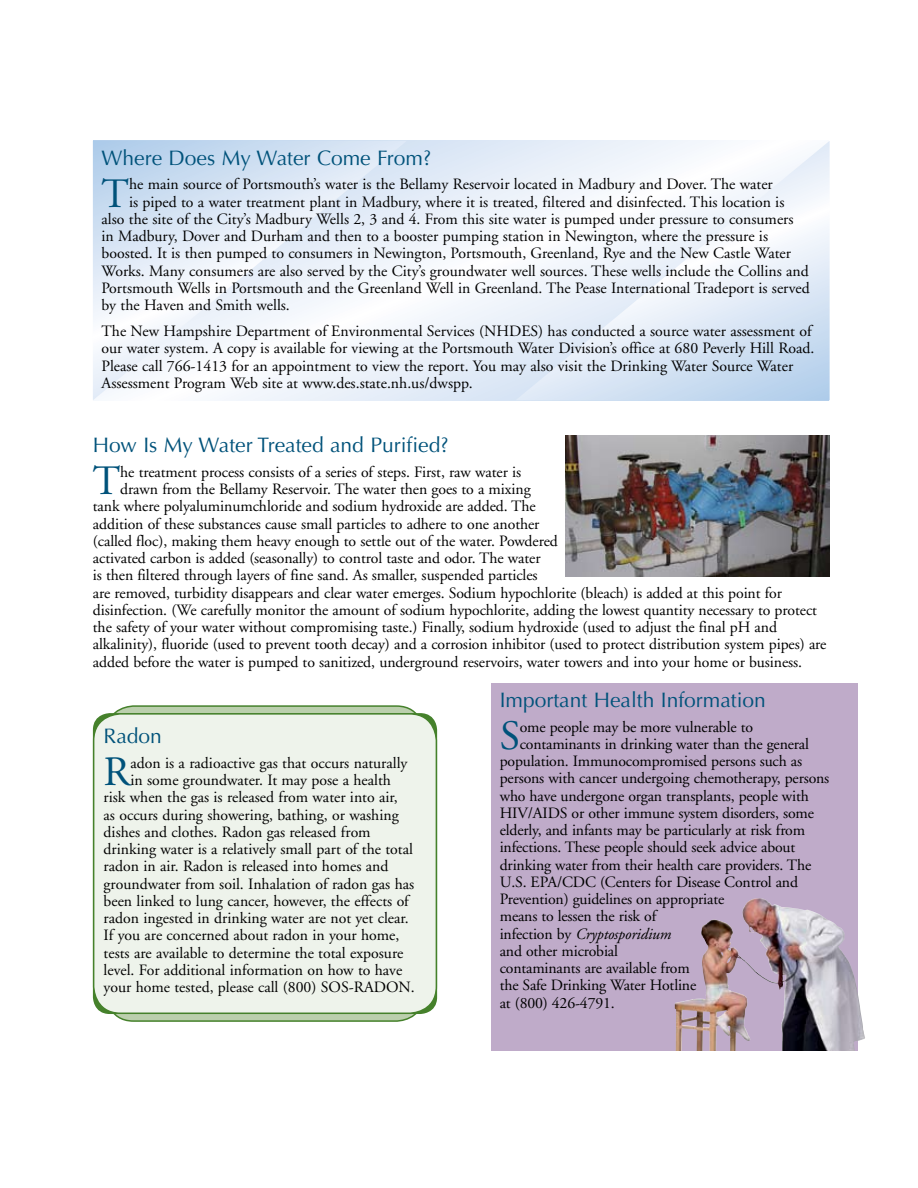
<style>
.page{position:relative;width:918px;height:1188px;background:#fff}
.page>*{position:absolute;margin:0;border:0;box-sizing:border-box;transform-origin:0 0}
.t1{font:41.7px "Adobe Garamond";color:#00527a}
.t2{font:21px "Optima";color:#00527a}
.t3{font:15.75px/17.2px "Adobe Garamond";letter-spacing:-.005em;color:#000}
.t4{font:italic 15.75px "Adobe Garamond";letter-spacing:-.01em;color:#000}
.s1{font-style:normal}
</style>
<div class="page">
<div style="left:107px;top:706px;width:316px;height:315px;background:#bbcfad;border-radius:27px"></div>
<div style="left:94px;top:714px;width:342px;height:299px;background:#eef3eb;border-radius:27px"></div>
<div style="left:93px;top:713px;width:344px;height:301px;border:2px solid #45812b;border-radius:27px"></div>
<svg style="left:407px;top:141px;width:109px;height:259px"></svg>
<svg style="left:93px;top:141px;width:314px;height:259px"></svg>
<svg style="left:516px;top:141px;width:314px;height:259px"></svg>
<div style="left:491px;top:683px;width:367px;height:367px;background:#bfabc9"></div>
<img style="left:566px;top:435px;width:264px;height:141px">
<img style="left:696px;top:957px;width:97px;height:93px">
<h2 class="t2" style="left:102px;top:145px;width:331px">Where Does My Water Come From?</h2>
<h1 class="t1" style="left:102px;top:171px;width:29px">T</h1>
<p class="t3" style="left:129px;top:176px;width:645px">he main source of Portsmouth’s water is the Bellamy Reservoir located in Madbury and Dover. The water</p>
<p class="t3" style="left:129px;top:194px;width:657px">is piped to a water treatment plant in Madbury, where it is treated, filtered and disinfected. This location is</p>
<p class="t3" style="left:102px;top:211px;width:694px">also the site of the City’s Madbury Wells 2, 3 and 4. From this site water is pumped under pressure to consumers</p>
<p class="t3" style="left:102px;top:228px;width:668px">in Madbury, Dover and Durham and then to a booster pumping station in Newington, where the pressure is</p>
<p class="t3" style="left:102px;top:245px;width:691px">boosted. It is then pumped to consumers in Newington, Portsmouth, Greenland, Rye and the New Castle Water</p>
<p class="t3" style="left:102px;top:263px;width:709px">Works. Many consumers are also served by the City’s groundwater well sources. These wells include the Collins and</p>
<p class="t3" style="left:102px;top:280px;width:710px">Portsmouth Wells in Portsmouth and the Greenland Well in Greenland. The Pease International Tradeport is served</p>
<p class="t3" style="left:102px;top:297px;width:190px">by the Haven and Smith wells.</p>
<p class="t3" style="left:102px;top:323px;width:714px">The New Hampshire Department of Environmental Services (NHDES) has conducted a source water assessment of our water system. A copy is available for viewing at the Portsmouth Water Division’s office at 680 Peverly Hill Road.<br>Please call 766-1413 for an appointment to view the report. You may also visit the Drinking Water Source Water Assessment Program Web site at www.des.state.nh.us/dwspp.</p>
<h2 class="t2" style="left:93px;top:433px;width:357px">How Is My Water Treated and Purified?</h2>
<h1 class="t1" style="left:93px;top:459px;width:29px">T</h1>
<p class="t3" style="left:120px;top:464px;width:402px">he treatment process consists of a series of steps. First, raw water is</p>
<p class="t3" style="left:120px;top:481px;width:412px">drawn from the Bellamy Reservoir. The water then goes to a mixing</p>
<p class="t3" style="left:93px;top:498px;width:444px">tank where polyaluminumchloride and sodium hydroxide are added. The</p>
<p class="t3" style="left:93px;top:515px;width:448px">addition of these substances cause small particles to adhere to one another</p>
<p class="t3" style="left:93px;top:533px;width:467px">(called floc), making them heavy enough to settle out of the water. Powdered</p>
<p class="t3" style="left:93px;top:550px;width:449px">activated carbon is added (seasonally) to control taste and odor. The water</p>
<p class="t3" style="left:93px;top:567px;width:446px">is then filtered through layers of fine sand. As smaller, suspended particles</p>
<p class="t3" style="left:93px;top:584px;width:691px">are removed, turbidity disappears and clear water emerges. Sodium hypochlorite (bleach) is added at this point for</p>
<p class="t3" style="left:93px;top:602px;width:726px">disinfection. (We carefully monitor the amount of sodium hypochlorite, adding the lowest quantity necessary to protect</p>
<p class="t3" style="left:93px;top:619px;width:686px">the safety of your water without compromising taste.) Finally, sodium hydroxide (used to adjust the final pH and</p>
<p class="t3" style="left:93px;top:636px;width:735px">alkalinity), fluoride (used to prevent tooth decay) and a corrosion inhibitor (used to protect distribution system pipes) are</p>
<p class="t3" style="left:93px;top:653px;width:711px">added before the water is pumped to sanitized, underground reservoirs, water towers and into your home or business.</p>
<h2 class="t2" style="left:104px;top:724px;width:60px">Radon</h2>
<h1 class="t1" style="left:104px;top:750px;width:28px">R</h1>
<p class="t3" style="left:131px;top:755px;width:278px">adon is a radioactive gas that occurs naturally</p>
<p class="t3" style="left:131px;top:772px;width:262px">in some groundwater. It may pose a health</p>
<p class="t3" style="left:104px;top:789px;width:296px">risk when the gas is released from water into air,</p>
<p class="t3" style="left:104px;top:806px;width:297px">as occurs during showering, bathing, or washing</p>
<p class="t3" style="left:104px;top:824px;width:269px">dishes and clothes. Radon gas released from</p>
<p class="t3" style="left:104px;top:841px;width:311px">drinking water is a relatively small part of the total</p>
<p class="t3" style="left:104px;top:858px;width:286px">radon in air. Radon is released into homes and</p>
<p class="t3" style="left:104px;top:875px;width:312px">groundwater from soil. Inhalation of radon gas has</p>
<p class="t3" style="left:104px;top:893px;width:307px">been linked to lung cancer, however, the effects of</p>
<p class="t3" style="left:104px;top:910px;width:307px">radon ingested in drinking water are not yet clear.</p>
<p class="t3" style="left:104px;top:927px;width:297px">If you are concerned about radon in your home,</p>
<p class="t3" style="left:104px;top:944px;width:301px">tests are available to determine the total exposure</p>
<p class="t3" style="left:104px;top:962px;width:300px">level. For additional information on how to have</p>
<p class="t3" style="left:104px;top:979px;width:313px">your home tested, please call (800) SOS-RADON.</p>
<h2 class="t2" style="left:500px;top:687px;width:268px">Important Health Information</h2>
<h1 class="t1" style="left:500px;top:713px;width:22px">S</h1>
<p class="t3" style="left:520px;top:718px;width:235px">ome people may be more vulnerable to</p>
<p class="t3" style="left:520px;top:736px;width:291px">contaminants in drinking water than the general</p>
<p class="t3" style="left:500px;top:753px;width:304px">population. Immunocompromised persons such as</p>
<p class="t3" style="left:500px;top:770px;width:331px">persons with cancer undergoing chemotherapy, persons</p>
<p class="t3" style="left:500px;top:787px;width:311px">who have undergone organ transplants, people with</p>
<p class="t3" style="left:500px;top:805px;width:316px">HIV/AIDS or other immune system disorders, some</p>
<p class="t3" style="left:500px;top:822px;width:307px">elderly, and infants may be particularly at risk from</p>
<p class="t3" style="left:500px;top:839px;width:297px">infections. These people should seek advice about</p>
<p class="t3" style="left:500px;top:856px;width:313px">drinking water from their health care providers. The</p>
<p class="t3" style="left:500px;top:874px;width:300px">U.S. EPA/CDC (Centers for Disease Control and</p>
<p class="t3" style="left:500px;top:891px;width:226px">Prevention) guidelines on appropriate</p>
<p class="t3" style="left:500px;top:908px;width:158px">means to lessen the risk of</p>
<p class="t4" style="left:500px;top:925px;width:173px"><span class="s1">infection by</span> Cryptosporidium</p>
<p class="t3" style="left:500px;top:943px;width:120px">and other microbial</p>
<p class="t3" style="left:500px;top:960px;width:192px">contaminants are available from</p>
<p class="t3" style="left:500px;top:977px;width:198px">the Safe Drinking Water Hotline</p>
<p class="t3" style="left:500px;top:994px;width:116px">at (800) 426-4791.</p>
</div>
